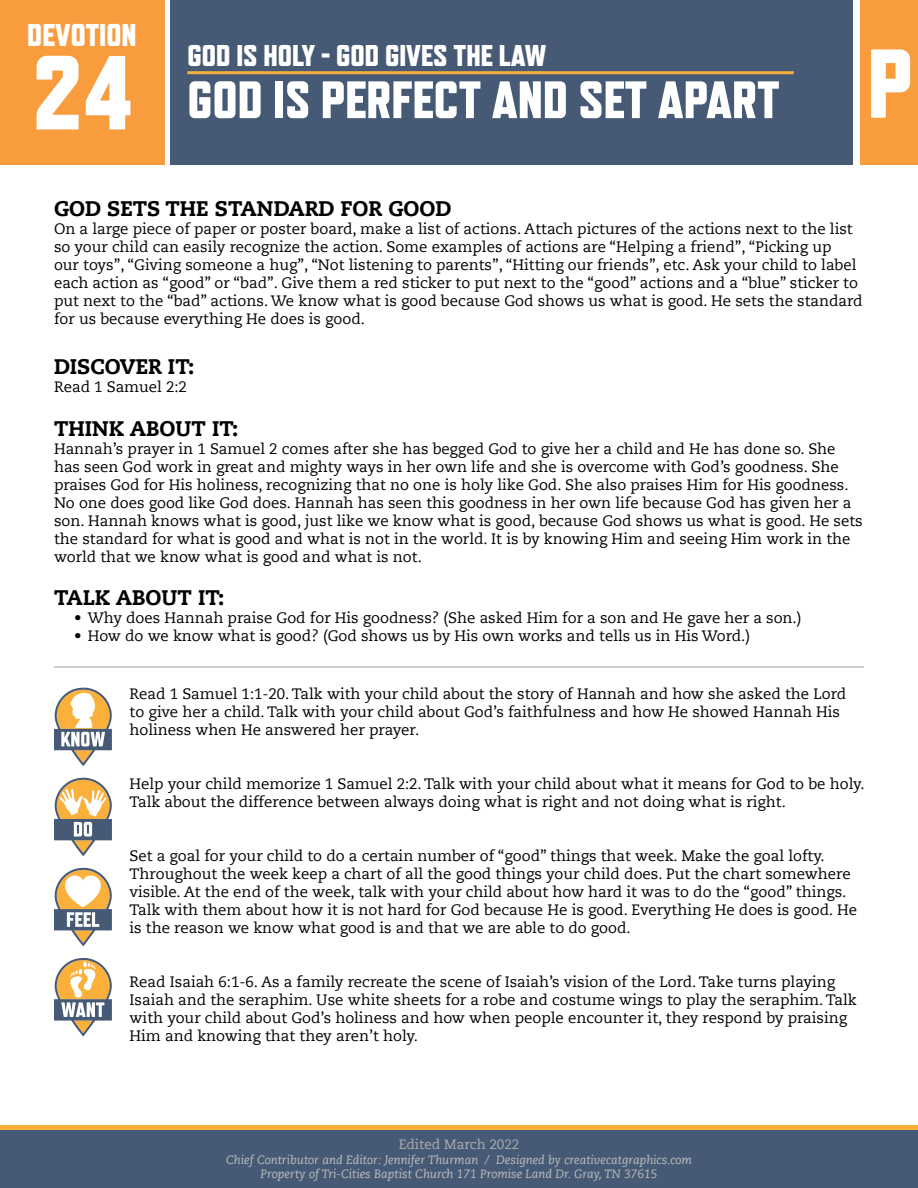
<style>
.page{position:relative;width:918px;height:1188px;background:#fff}
.page>*{position:absolute;margin:0;border:0;box-sizing:border-box;transform-origin:0 0}
.t1{font:800 105px "Refrigerator Deluxe";color:#fff}
.t2{font:800 97.5px "Refrigerator Deluxe";color:#fff}
.t3{font:800 52.5px "Refrigerator Deluxe";color:#fff}
.t4{font:800 31.5px "Refrigerator Deluxe";color:#fff}
.t5{font:800 30px "Refrigerator Deluxe";color:#fff}
.t6{font:800 21px "Caecilia LT Std";color:#000}
.t7{font:15px/18px "Caecilia LT Std";color:#000}
.t8{font:13.5px "Caecilia LT Std";color:#abadb0}
.t9{font:italic 12px/14.4px "Caecilia LT Std";color:#bcbec0;text-align:center}
</style>
<div class="page">
<div style="left:860px;top:0;width:58px;height:165px;background:#f89c3e"></div>
<div style="left:0;top:0;width:164px;height:164px;background:#f89c3e"></div>
<div style="left:170px;top:0;width:682px;height:165px;background:#475a75"></div>
<hr style="left:187px;top:71px;width:607px;height:3px;background:#fab03b">
<hr style="left:54px;top:666px;width:810px;height:2px;background:#bcbec0">
<svg style="left:54px;top:688px;width:58px;height:78px"></svg>
<svg style="left:54px;top:778px;width:58px;height:78px"></svg>
<svg style="left:54px;top:958px;width:58px;height:79px"></svg>
<svg style="left:54px;top:868px;width:58px;height:78px"></svg>
<div style="left:0;top:1125px;width:918px;height:6px;background:#fab03b"></div>
<div style="left:0;top:1131px;width:918px;height:57px;background:#475a75"></div>
<h3 class="t4" style="left:27px;top:16px;width:111px">DEVOTION</h3>
<h3 class="t5" style="left:187px;top:37px;width:361px">GOD IS HOLY - GOD GIVES THE LAW</h3>
<h3 class="t3" style="left:187px;top:69px;width:594px">GOD IS PERFECT AND SET APART</h3>
<h1 class="t1" style="left:32px;top:30px;width:103px">24</h1>
<h2 class="t2" style="left:867px;top:26px;width:47px">P</h2>
<h3 class="t6" style="left:54px;top:196px;width:399px">GOD SETS THE STANDARD FOR GOOD</h3>
<p class="t7" style="left:54px;top:220px;width:810px">On a large piece of paper or poster board, make a list of actions. Attach pictures of the actions next to the list so your child can easily recognize the action. Some examples of actions are “Helping a friend”, “Picking up<br>our toys”, “Giving someone a hug”, “Not listening to parents”, “Hitting our friends”, etc. Ask your child to label each action as “good” or “bad”. Give them a red sticker to put next to the “good” actions and a “blue” sticker to put next to the “bad” actions. We know what is good because God shows us what is good. He sets the standard for us because everything He does is good.</p>
<h3 class="t6" style="left:54px;top:354px;width:142px">DISCOVER IT:</h3>
<p class="t7" style="left:54px;top:378px;width:134px">Read 1 Samuel 2:2</p>
<h3 class="t6" style="left:54px;top:415px;width:186px">THINK ABOUT IT:</h3>
<p class="t7" style="left:54px;top:440px;width:810px">Hannah’s prayer in 1 Samuel 2 comes after she has begged God to give her a child and He has done so. She has seen God work in great and mighty ways in her own life and she is overcome with God’s goodness. She praises God for His holiness, recognizing that no one is holy like God. She also praises Him for His goodness.<br>No one does good like God does. Hannah has seen this goodness in her own life because God has given her a son. Hannah knows what is good, just like we know what is good, because God shows us what is good. He sets the standard for what is good and what is not in the world. It is by knowing Him and seeing Him work in the world that we know what is good and what is not.</p>
<h3 class="t6" style="left:54px;top:584px;width:172px">TALK ABOUT IT:</h3>
<p class="t7" style="left:74px;top:609px;width:729px">• Why does Hannah praise God for His goodness? (She asked Him for a son and He gave her a son.)</p>
<p class="t7" style="left:74px;top:627px;width:677px">• How do we know what is good? (God shows us by His own works and tells us in His Word.)</p>
<p class="t7" style="left:130px;top:685px;width:718px">Read 1 Samuel 1:1-20. Talk with your child about the story of Hannah and how she asked the Lord to give her a child. Talk with your child about God’s faithfulness and how He showed Hannah His holiness when He answered her prayer.</p>
<p class="t7" style="left:130px;top:775px;width:737px">Help your child memorize 1 Samuel 2:2. Talk with your child about what it means for God to be holy.<br>Talk about the difference between always doing what is right and not doing what is right.</p>
<p class="t7" style="left:130px;top:847px;width:729px">Set a goal for your child to do a certain number of “good” things that week. Make the goal lofty.<br>Throughout the week keep a chart of all the good things your child does. Put the chart somewhere visible. At the end of the week, talk with your child about how hard it was to do the “good” things.<br>Talk with them about how it is not hard for God because He is good. Everything He does is good. He is the reason we know what good is and that we are able to do good.</p>
<p class="t7" style="left:130px;top:973px;width:729px">Read Isaiah 6:1-6. As a family recreate the scene of Isaiah’s vision of the Lord. Take turns playing Isaiah and the seraphim. Use white sheets for a robe and costume wings to play the seraphim. Talk with your child about God’s holiness and how when people encounter it, they respond by praising Him and knowing that they aren’t holy.</p>
<p class="t8" style="left:399px;top:1137px;width:122px">Edited March 2022</p>
<p class="t9" style="left:226px;top:1153px;width:467px">Chief Contributor and Editor: Jennifer Thurman / Designed by creativecatgraphics.com<br>Property of Tri-Cities Baptist Church 171 Promise Land Dr. Gray, TN 37615</p>
</div>
